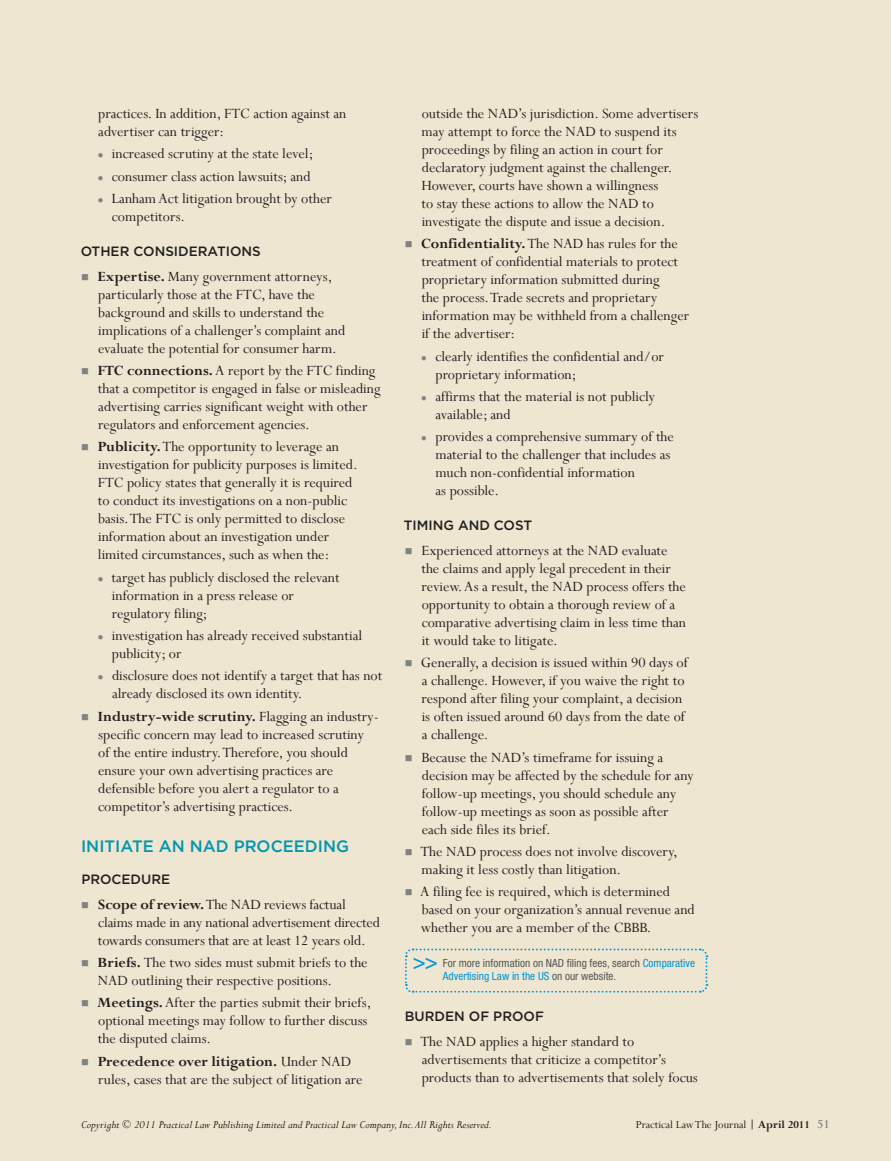
<style>
.page{position:relative;width:891px;height:1161px;background:#eee6d0}
.page>*{position:absolute;margin:0;border:0;box-sizing:border-box;transform-origin:0 0}
.t1{font:500 condensed 21.75px "Helvetica Neue LT Std";color:#0095d9}
.Heading_1{font:500 16.5px "Gotham";color:#0096b0}
.Bullets_BEFORE_LAST{font:15.75px/18px "Perpetua";color:#231f20}
.Bullet_Copy_Before_S{font:15.75px/18px "Perpetua";color:#231f20}
.Sub_Bullets{font:15.75px/18px "Perpetua";color:#231f20}
.Bullets_LAST{font:15.75px/18px "Perpetua";color:#231f20}
.Sub_Bullets_LAST{font:15.75px/18px "Perpetua";color:#231f20}
.Heading_2{font:500 13.5px "Gotham";color:#231f20}
.t2{font:italic 12px "Perpetua";color:#231f20}
.t3{font:12px "Perpetua";color:#231f20}
.t4{font:condensed 11.25px/12.8px "Helvetica Neue LT Std";color:#57585a}
.t5{font:700 10.5px "Trajan Pro";color:#808285}
.s1{font-weight:700}
.s2{color:#0095d9}
</style>
<div class="page">
<svg style="left:405px;top:948px;width:304px;height:45px"></svg>
<p class="Bullet_Copy_Before_S" style="left:98px;top:104px;width:250px">practices. In addition, FTC action against an advertiser can trigger:</p>
<p class="Sub_Bullets" style="left:112px;top:144px;width:203px">increased scrutiny at the state level;</p>
<p class="Sub_Bullets" style="left:112px;top:167px;width:200px">consumer class action lawsuits; and</p>
<p class="Sub_Bullets_LAST" style="left:111px;top:189px;width:222px">Lanham Act litigation brought by other competitors.</p>
<p class="Heading_2" style="left:81px;top:242px;width:182px">OTHER CONSIDERATIONS</p>
<p class="Bullets_BEFORE_LAST" style="left:98px;top:267px;width:249px"><span class="s1">Expertise.</span> Many government attorneys, particularly those at the FTC, have the background and skills to understand the implications of a challenger’s complaint and evaluate the potential for consumer harm.</p>
<p class="Bullets_BEFORE_LAST" style="left:98px;top:361px;width:285px"><span class="s1">FTC connections.</span> A report by the FTC finding that a competitor is engaged in false or misleading advertising carries significant weight with other regulators and enforcement agencies.</p>
<p class="Bullet_Copy_Before_S" style="left:98px;top:437px;width:261px"><span class="s1">Publicity.</span> The opportunity to leverage an investigation for publicity purposes is limited.<br>FTC policy states that generally it is required to conduct its investigations on a non-public basis. The FTC is only permitted to disclose information about an investigation under limited circumstances, such as when the:</p>
<p class="Sub_Bullets" style="left:112px;top:568px;width:230px">target has publicly disclosed the relevant information in a press release or regulatory filing;</p>
<p class="Sub_Bullets" style="left:112px;top:626px;width:252px">investigation has already received substantial publicity; or</p>
<p class="Sub_Bullets" style="left:112px;top:666px;width:272px">disclosure does not identify a target that has not already disclosed its own identity.</p>
<p class="Bullets_LAST" style="left:97px;top:707px;width:283px"><span class="s1">Industry-wide scrutiny.</span> Flagging an industry&shy;specific concern may lead to increased scrutiny<br>of the entire industry. Therefore, you should ensure your own advertising practices are defensible before you alert a regulator to a competitor’s advertising practices.</p>
<p class="Heading_1" style="left:81px;top:836px;width:269px">INITIATE AN NAD PROCEEDING</p>
<p class="Heading_2" style="left:81px;top:870px;width:90px">PROCEDURE</p>
<p class="Bullets_BEFORE_LAST" style="left:98px;top:895px;width:284px"><span class="s1">Scope of review.</span> The NAD reviews factual claims made in any national advertisement directed towards consumers that are at least 12 years old.</p>
<p class="Bullets_BEFORE_LAST" style="left:98px;top:953px;width:272px"><span class="s1">Briefs.</span> The two sides must submit briefs to the<br>NAD outlining their respective positions.</p>
<p class="Bullets_BEFORE_LAST" style="left:97px;top:993px;width:276px"><span class="s1">Meetings.</span> After the parties submit their briefs, optional meetings may follow to further discuss the disputed claims.</p>
<p class="Bullets_BEFORE_LAST" style="left:98px;top:1052px;width:266px"><span class="s1">Precedence over litigation.</span> Under NAD rules, cases that are the subject of litigation are</p>
<p class="Bullets_BEFORE_LAST" style="left:421px;top:104px;width:279px">outside the NAD’s jurisdiction. Some advertisers may attempt to force the NAD to suspend its proceedings by filing an action in court for declaratory judgment against the challenger.<br>However, courts have shown a willingness<br>to stay these actions to allow the NAD to investigate the dispute and issue a decision.</p>
<p class="Bullet_Copy_Before_S" style="left:421px;top:234px;width:269px"><span class="s1">Confidentiality.</span> The NAD has rules for the treatment of confidential materials to protect proprietary information submitted during<br>the process. Trade secrets and proprietary information may be withheld from a challenger if the advertiser:</p>
<p class="Sub_Bullets" style="left:435px;top:347px;width:230px">clearly identifies the confidential and/or proprietary information;</p>
<p class="Sub_Bullets" style="left:436px;top:387px;width:221px">affirms that the material is not publicly available; and</p>
<p class="Sub_Bullets_LAST" style="left:435px;top:427px;width:240px">provides a comprehensive summary of the material to the challenger that includes as much non-confidential information<br>as possible.</p>
<p class="Heading_2" style="left:404px;top:517px;width:130px">TIMING AND COST</p>
<p class="Bullets_BEFORE_LAST" style="left:421px;top:541px;width:266px">Experienced attorneys at the NAD evaluate the claims and apply legal precedent in their review. As a result, the NAD process offers the opportunity to obtain a thorough review of a comparative advertising claim in less time than it would take to litigate.</p>
<p class="Bullets_BEFORE_LAST" style="left:421px;top:653px;width:268px">Generally, a decision is issued within 90 days of a challenge. However, if you waive the right to respond after filing your complaint, a decision is often issued around 60 days from the date of a challenge.</p>
<p class="Bullets_BEFORE_LAST" style="left:421px;top:748px;width:274px">Because the NAD’s timeframe for issuing a decision may be affected by the schedule for any follow-up meetings, you should schedule any follow-up meetings as soon as possible after each side files its brief.</p>
<p class="Bullets_BEFORE_LAST" style="left:420px;top:842px;width:259px">The NAD process does not involve discovery, making it less costly than litigation.</p>
<p class="Bullets_LAST" style="left:420px;top:882px;width:276px">A filing fee is required, which is determined based on your organization’s annual revenue and whether you are a member of the CBBB.</p>
<p class="t1" style="left:413px;top:948px;width:27px">&gt;&gt;</p>
<p class="t4" style="left:443px;top:957px;width:254px">For more information on NAD filing fees, search <span class="s2">Comparative<br>Advertising Law in the US</span> on our website.</p>
<p class="Heading_2" style="left:405px;top:1008px;width:141px">BURDEN OF PROOF</p>
<p class="Bullets_BEFORE_LAST" style="left:420px;top:1032px;width:279px">The NAD applies a higher standard to advertisements that criticize a competitor’s products than to advertisements that solely focus</p>
<p class="t2" style="left:81px;top:1117px;width:413px">Copyright © 2011 Practical Law Publishing Limited and Practical Law Company, Inc. All Rights Reserved.</p>
<p class="t3" style="left:636px;top:1117px;width:176px">Practical Law The Journal <span class="s1">| April 2011</span></p>
<p class="t5" style="left:817px;top:1118px;width:14px">51</p>
</div>
